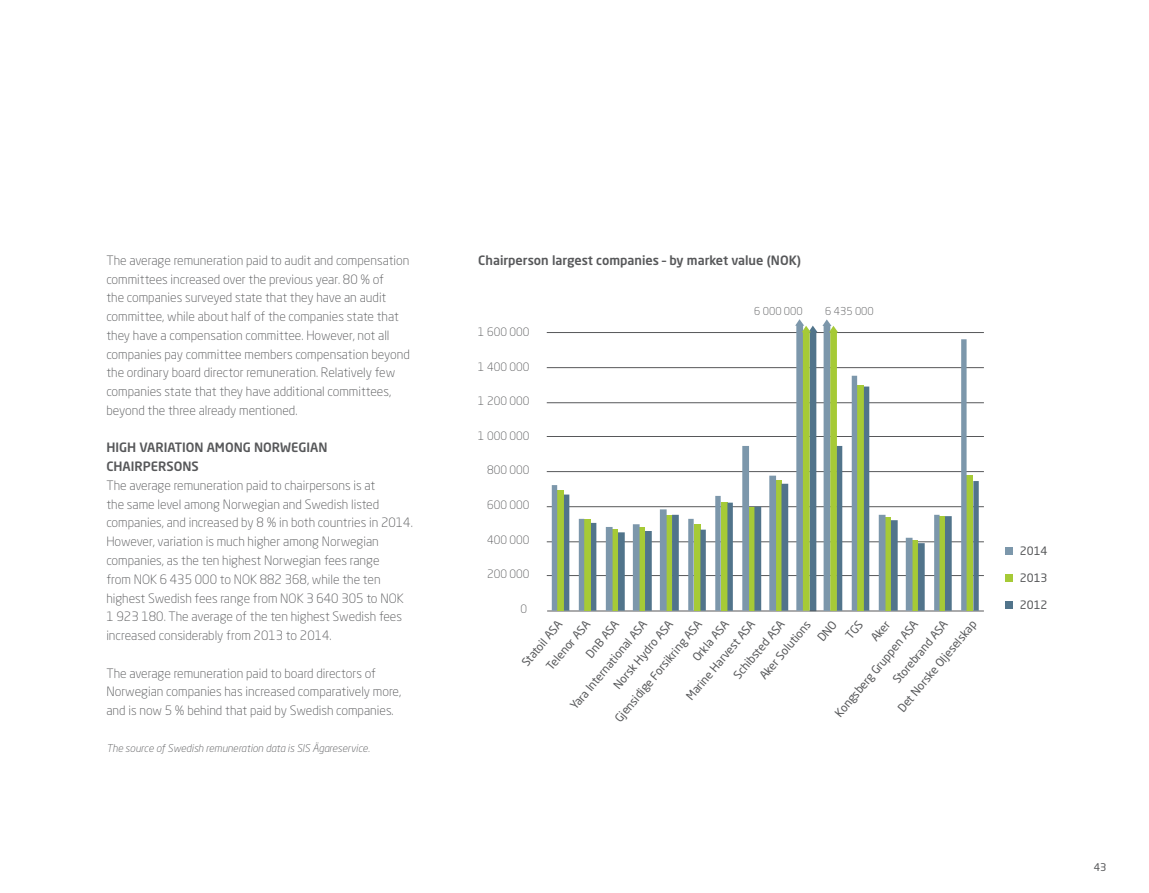
<style>
.page{position:relative;width:1149px;height:893px;background:#fff}
.page>*{position:absolute;margin:0;border:0;box-sizing:border-box;transform-origin:0 0}
.brødtekst_bruk{font:300 12.75px/18.8px "Neo Sans Std";color:#57585a}
.brødtekst_bruk-2{font:500 12.75px/18.8px "Neo Sans Std";color:#57585a}
.t1{font:300 11.55px "Neo Sans Std";color:#57585a}
.t2{font:11.55px "Neo Sans Std";color:#57585a}
.t3{font:11.4px/22px "Neo Sans Std";color:#57585a;text-align:center}
.t4{font:300 10.8px "Neo Sans Std";color:#57585a}
.brødtekst_bruk-3{font:italic 300 10.5px "Neo Sans Std";color:#57585a}
.t5{font:10.5px "Neo Sans Std";color:#57585a}
</style>
<div class="page">
<hr style="left:546px;top:575px;width:437px;height:1px;background:#57585a">
<hr style="left:546px;top:541px;width:437px;height:1px;background:#57585a">
<hr style="left:546px;top:506px;width:437px;height:1px;background:#57585a">
<hr style="left:546px;top:471px;width:437px;height:1px;background:#57585a">
<hr style="left:546px;top:436px;width:437px;height:1px;background:#57585a">
<hr style="left:546px;top:402px;width:437px;height:1px;background:#57585a">
<hr style="left:546px;top:367px;width:437px;height:1px;background:#57585a">
<hr style="left:546px;top:332px;width:437px;height:1px;background:#57585a">
<hr style="left:547px;top:611px;width:436px;height:1px;background:#57585a">
<div style="left:1005px;top:547px;width:7px;height:7px;background:#7c97ab"></div>
<div style="left:1005px;top:574px;width:7px;height:8px;background:#a6ca36"></div>
<div style="left:1005px;top:601px;width:7px;height:8px;background:#51748b"></div>
<svg style="left:551px;top:332px;width:415px;height:279px"></svg>
<svg style="left:794px;top:319px;width:43px;height:68px"></svg>
<svg style="left:563px;top:387px;width:415px;height:224px"></svg>
<p class="brødtekst_bruk" style="left:106px;top:251px;width:305px">The average remuneration paid to audit and compensation committees increased over the previous year. 80 % of<br>the companies surveyed state that they have an audit committee, while about half of the companies state that they have a compensation committee. However, not all companies pay committee members compensation beyond the ordinary board director remuneration. Relatively few companies state that they have additional committees, beyond the three already mentioned.</p>
<p class="brødtekst_bruk-2" style="left:106px;top:438px;width:222px">HIGH VARIATION AMONG NORWEGIAN<br>CHAIRPERSONS</p>
<p class="brødtekst_bruk" style="left:106px;top:476px;width:308px">The average remuneration paid to chairpersons is at<br>the same level among Norwegian and Swedish listed companies, and increased by 8 % in both countries in 2014.<br>However, variation is much higher among Norwegian companies, as the ten highest Norwegian fees range<br>from NOK 6 435 000 to NOK 882 368, while the ten highest Swedish fees range from NOK 3 640 305 to NOK 1 923 180. The average of the ten highest Swedish fees increased considerably from 2013 to 2014.</p>
<p class="brødtekst_bruk" style="left:106px;top:663px;width:296px">The average remuneration paid to board directors of<br>Norwegian companies has increased comparatively more, and is now 5 % behind that paid by Swedish companies.</p>
<p class="brødtekst_bruk-3" style="left:106px;top:742px;width:265px">The source of Swedish remuneration data is SIS Ägareservice.</p>
<p class="brødtekst_bruk-2" style="left:478px;top:250px;width:324px">Chairperson largest companies – by market value (NOK)</p>
<p class="t1" style="left:478px;top:325px;width:53px">1 600 000</p>
<p class="t1" style="left:478px;top:360px;width:53px">1 400 000</p>
<p class="t1" style="left:478px;top:394px;width:53px">1 200 000</p>
<p class="t1" style="left:478px;top:429px;width:53px">1 000 000</p>
<p class="t1" style="left:487px;top:463px;width:44px">800 000</p>
<p class="t1" style="left:487px;top:498px;width:44px">600 000</p>
<p class="t1" style="left:487px;top:532px;width:44px">400 000</p>
<p class="t1" style="left:487px;top:567px;width:44px">200 000</p>
<p class="t1" style="left:520px;top:602px;width:8px">0</p>
<p class="t4" style="left:754px;top:305px;width:50px">6 000 000</p>
<p class="t4" style="left:825px;top:305px;width:50px">6 435 000</p>
<p class="t3" style="left:515px;top:657px;width:57px;rotate:-50deg">Statoil ASA</p>
<p class="t3" style="left:540px;top:662px;width:62px;rotate:-50deg">Telenor ASA</p>
<p class="t3" style="left:874px;top:689px;width:117px;rotate:-50deg">Storebrand ASA<br>Det Norske Oljeselskap</p>
<p class="t3" style="left:828px;top:708px;width:123px;rotate:-50deg">Kongsberg Gruppen ASA</p>
<p class="t3" style="left:591px;top:699px;width:130px;rotate:-50deg">Norsk Hydro ASA<br>Gjensidige Forsikring ASA</p>
<p class="t3" style="left:579px;top:649px;width:46px;rotate:-50deg">DnB ASA</p>
<p class="t3" style="left:564px;top:700px;width:113px;rotate:-50deg">Yara International ASA</p>
<p class="t3" style="left:727px;top:670px;width:74px;rotate:-50deg">Schibsted ASA</p>
<p class="t3" style="left:665px;top:679px;width:101px;line-height:20px;text-align:left;text-indent:34px;rotate:-50deg">Orkla ASA<br>Marine Harvest ASA</p>
<p class="t3" style="left:753px;top:670px;width:74px;rotate:-50deg">Aker Solutions</p>
<p class="t3" style="left:864px;top:632px;width:24px;rotate:-50deg">Aker</p>
<p class="t2" style="left:1019px;top:543px;width:29px">2014</p>
<p class="t2" style="left:1019px;top:571px;width:29px">2013</p>
<p class="t2" style="left:1019px;top:598px;width:29px">2012</p>
<p class="t5" style="left:1093px;top:861px;width:14px">43</p>
</div>
